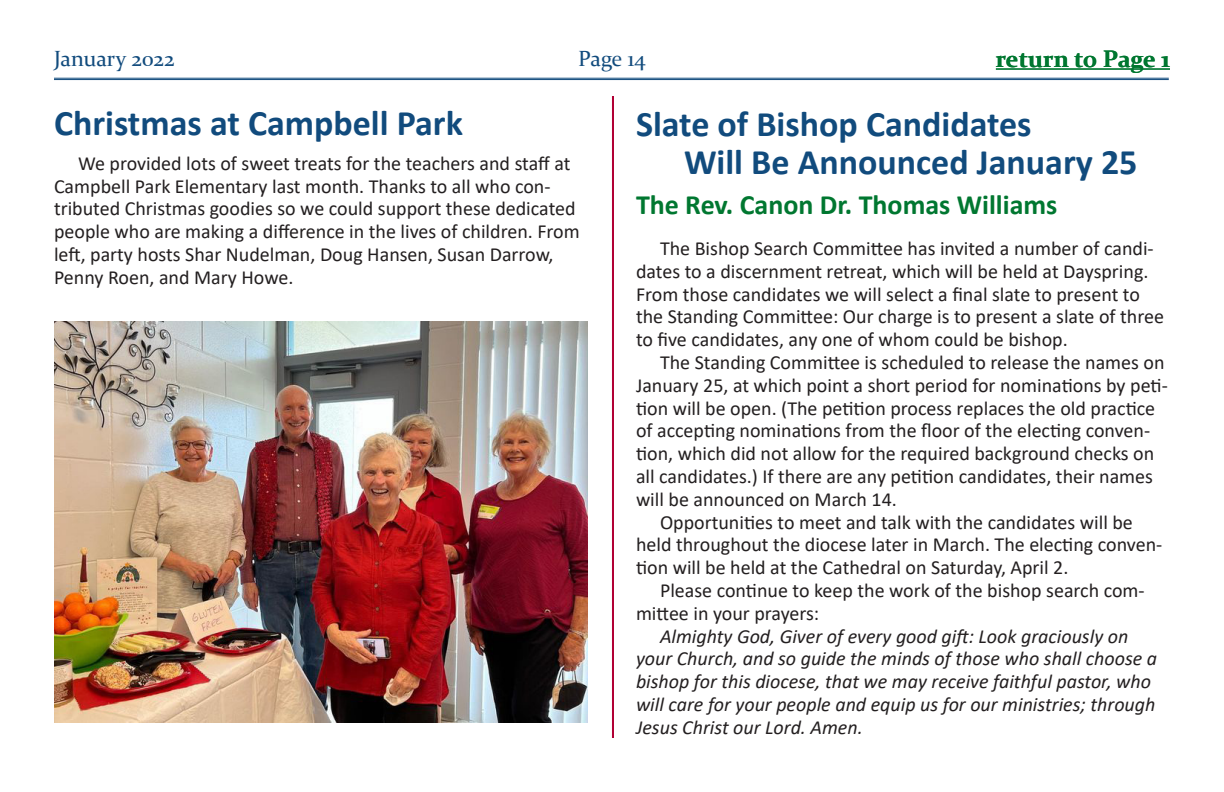
<style>
.page{position:relative;width:1224px;height:792px;background:#fff}
.page>*{position:absolute;margin:0;border:0;box-sizing:border-box;transform-origin:0 0}
._2ndary_Head{font:700 36px/38px "Calibri";color:#114b7d}
.Author_Name{font:700 28px "Calibri";color:#007730}
.t1{font:700 24px "Constantia";color:#007730}
.t2{font:22px "Constantia";color:#114b7d}
.BTI_-_1_column{font:20px/22.8px "Calibri";color:#231f20}
.BTI_-_1_column-2{font:italic 20px/22.8px "Calibri";color:#231f20}
</style>
<div class="page">
<hr style="left:54px;top:78px;width:1115px;height:1px;background:#114b7d">
<hr style="left:54px;top:79px;width:1115px;height:1px;background:#114b7d">
<hr style="left:612px;top:96px;width:2px;height:642px;background:#b10034">
<hr style="left:996px;top:68px;width:174px;height:2px;background:#007730">
<img style="left:54px;top:322px;width:534px;height:400px">
<p class="t2" style="left:54px;top:43px;width:122px">January 2022</p>
<p class="t2" style="left:578px;top:43px;width:69px">Page 14</p>
<p class="t1" style="left:996px;top:43px;width:176px">return to Page 1</p>
<p class="_2ndary_Head" style="left:54px;top:104px;width:411px">Christmas at Campbell Park</p>
<p class="BTI_-_1_column" style="left:54px;top:151px;width:527px;text-indent:24px">We provided lots of sweet treats for the teachers and staff at Campbell Park Elementary last month. Thanks to all who con&shy;tributed Christmas goodies so we could support these dedicated people who are making a difference in the lives of children. From left, party hosts Shar Nudelman, Doug Hansen, Susan Darrow, Penny Roen, and Mary Howe.</p>
<p class="_2ndary_Head" style="left:684px;top:105px;width:455px;text-indent:-48px">Slate of Bishop Candidates<br>Will Be Announced January 25</p>
<p class="Author_Name" style="left:636px;top:185px;width:423px">The Rev. Canon Dr. Thomas Williams</p>
<p class="BTI_-_1_column" style="left:636px;top:236px;width:530px;text-indent:24px">The Bishop Search Committee has invited a number of candi&shy;dates to a discernment retreat, which will be held at Dayspring.<br>From those candidates we will select a final slate to present to the Standing Committee: Our charge is to present a slate of three to five candidates, any one of whom could be bishop.</p>
<p class="BTI_-_1_column" style="left:636px;top:350px;width:533px;text-indent:24px">The Standing Committee is scheduled to release the names on January 25, at which point a short period for nominations by peti&shy;tion will be open. (The petition process replaces the old practice of accepting nominations from the floor of the electing conven&shy;tion, which did not allow for the required background checks on all candidates.) If there are any petition candidates, their names will be announced on March 14.</p>
<p class="BTI_-_1_column" style="left:636px;top:510px;width:528px;text-indent:24px">Opportunities to meet and talk with the candidates will be held throughout the diocese later in March. The electing conven&shy;tion will be held at the Cathedral on Saturday, April 2.</p>
<p class="BTI_-_1_column" style="left:636px;top:578px;width:510px;text-indent:24px">Please continue to keep the work of the bishop search com&shy;mittee in your prayers:</p>
<p class="BTI_-_1_column-2" style="left:636px;top:624px;width:523px;text-indent:24px">Almighty God, Giver of every good gift: Look graciously on your Church, and so guide the minds of those who shall choose a bishop for this diocese, that we may receive faithful pastor, who will care for your people and equip us for our ministries; through Jesus Christ our Lord. Amen.</p>
</div>
